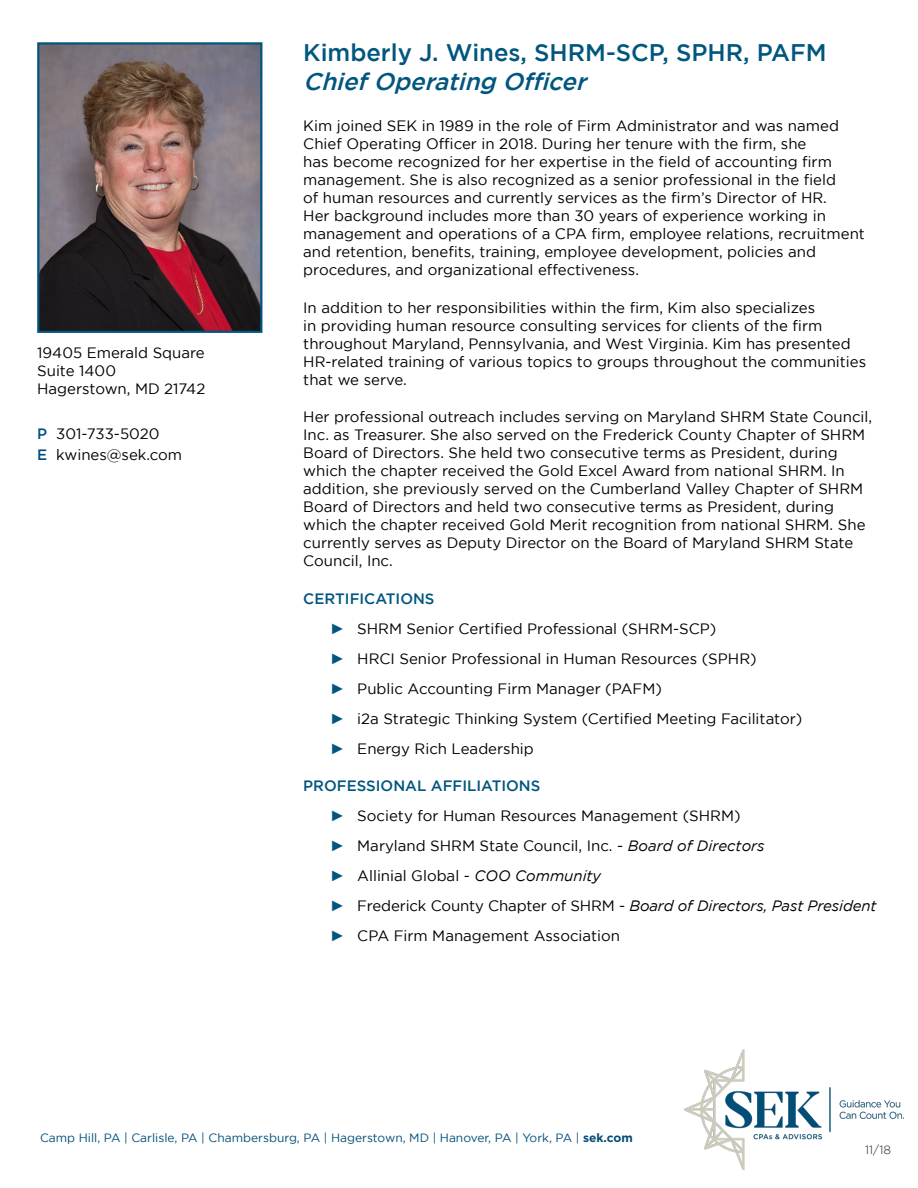
<style>
.page{position:relative;width:918px;height:1188px;background:#fff}
.page>*{position:absolute;margin:0;border:0;box-sizing:border-box;transform-origin:0 0}
.t1{font:500 24px "Gotham";color:#00567e}
.t2{font:italic 500 24px "Gotham";color:#00567e}
.t3{font:15px/18px "Gotham";color:#000}
.t4{font:italic 15px "Gotham";letter-spacing:-.01em;color:#000}
.Blue_Bullet_BlackTex{font:500 15px "Gotham";color:#00567e}
.t5{font:12px "Gotham";color:#024e79}
.Blue_Bullet_BlackTex-2{font:300 12px "Gotham";color:#231f20}
.s1{font-weight:500;color:#00567e}
.s2{font-weight:500;color:#024e79}
.s3{font-family:"Arial";color:#00567e}
.s4{font-style:italic}
.s5{font-family:"Arial";font-style:normal;color:#00567e}
.s6{font-style:normal}
.s7{font-weight:700}
</style>
<div class="page">
<img style="left:685px;top:1050px;width:219px;height:119px">
<img style="left:40px;top:45px;width:219px;height:285px">
<div style="left:37px;top:42px;width:225px;height:291px;border:2px solid #00567e"></div>
<p class="t3" style="left:37px;top:344px;width:169px">19405 Emerald Square</p>
<p class="t3" style="left:37px;top:362px;width:80px">Suite 1400</p>
<p class="t3" style="left:37px;top:380px;width:170px">Hagerstown, MD 21742</p>
<p class="t3" style="left:37px;top:425px;width:124px"><span class="s1">P</span> 301-733-5020</p>
<p class="t3" style="left:37px;top:446px;width:146px"><span class="s2">E</span> kwines@sek.com</p>
<p class="t1" style="left:303px;top:39px;width:525px">Kimberly J. Wines, SHRM-SCP, SPHR, PAFM</p>
<p class="t2" style="left:303px;top:68px;width:291px">ChiefOperating Officer</p>
<p class="t3" style="left:303px;top:117px;width:563px">Kim joined SEK in 1989 in the role of Firm Administrator and was named Chief Operating Officer in 2018. During her tenure with the firm, she<br>has become recognized for her expertise in the field of accounting firm management. She is also recognized as a senior professional in the field<br>of human resources and currently services as the firm’s Director of HR.<br>Her background includes more than 30 years of experience working in management and operations of a CPA firm, employee relations, recruitment and retention, benefits, training, employee development, policies and procedures, and organizational effectiveness.</p>
<p class="t3" style="left:303px;top:298px;width:564px">In addition to her responsibilities within the firm, Kim also specializes<br>in providing human resource consulting services for clients of the firm throughout Maryland, Pennsylvania, and West Virginia. Kim has presented HR-related training of various topics to groups throughout the communities that we serve.</p>
<p class="t3" style="left:303px;top:408px;width:570px">Her professional outreach includes serving on Maryland SHRM State Council, Inc. as Treasurer. She also served on the Frederick County Chapter of SHRM Board of Directors. She held two consecutive terms as President, during which the chapter received the Gold Excel Award from national SHRM. In addition, she previously served on the Cumberland Valley Chapter of SHRM Board of Directors and held two consecutive terms as President, during which the chapter received Gold Merit recognition from national SHRM. She currently serves as Deputy Director on the Board of Maryland SHRM State Council, Inc.</p>
<p class="Blue_Bullet_BlackTex" style="left:303px;top:590px;width:133px">CERTIFICATIONS</p>
<p class="t3" style="left:330px;top:619px;width:388px"><span class="s3">►</span> SHRM Senior Certified Professional (SHRM-SCP)</p>
<p class="t3" style="left:330px;top:649px;width:428px"><span class="s3">►</span> HRCI Senior Professional in Human Resources (SPHR)</p>
<p class="t3" style="left:330px;top:679px;width:333px"><span class="s3">►</span> Public Accounting Firm Manager (PAFM)</p>
<p class="t3" style="left:330px;top:709px;width:474px"><span class="s3">►</span> i2a Strategic Thinking System (Certified Meeting Facilitator)</p>
<p class="t3" style="left:330px;top:739px;width:205px"><span class="s3">►</span> Energy Rich Leadership</p>
<p class="Blue_Bullet_BlackTex" style="left:303px;top:777px;width:239px">PROFESSIONAL AFFILIATIONS</p>
<p class="t3" style="left:330px;top:807px;width:412px"><span class="s3">►</span> Society for Human Resources Management (SHRM)</p>
<p class="t3" style="left:330px;top:837px;width:436px"><span class="s3">►</span> Maryland SHRM State Council, Inc. - <span class="s4">Board of Directors</span></p>
<p class="t3" style="left:330px;top:867px;width:272px"><span class="s3">►</span> Allinial Global - <span class="s4">COO Community</span></p>
<p class="t4" style="left:330px;top:898px;width:548px"><span class="s5">►</span> <span class="s6">Frederick County Chapter of SHRM -</span> Board of Directors, Past President</p>
<p class="t3" style="left:330px;top:927px;width:291px"><span class="s3">►</span> CPA Firm Management Association</p>
<p class="t5" style="left:40px;top:1131px;width:594px">Camp Hill, PA | Carlisle, PA | Chambersburg, PA | Hagerstown, MD | Hanover, PA | York, PA | <span class="s7">sek.com</span></p>
<p class="Blue_Bullet_BlackTex-2" style="left:865px;top:1143px;width:27px">11/18</p>
</div>
